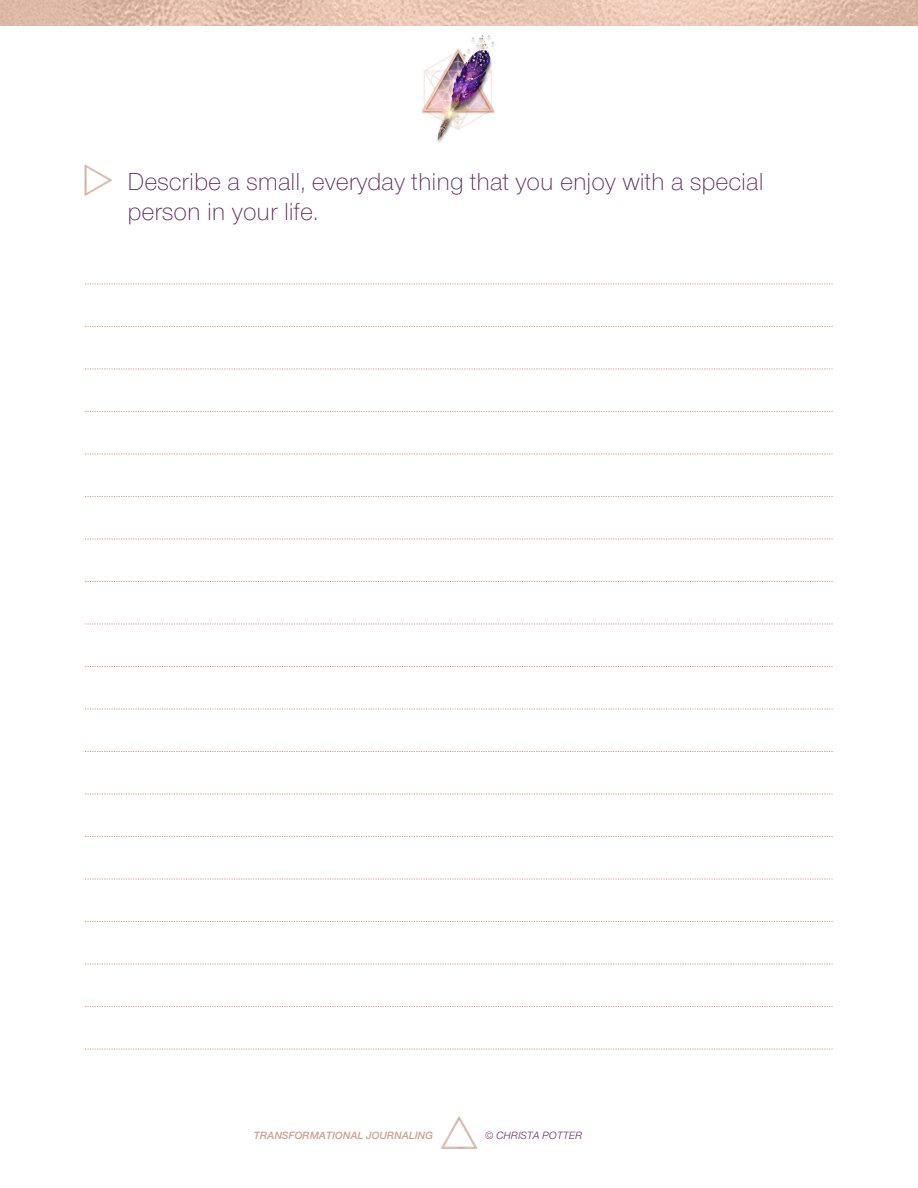
<style>
.page{position:relative;width:918px;height:1188px;background:#fff}
.page>*{position:absolute;margin:0;border:0;box-sizing:border-box;transform-origin:0 0}
.Subtitle{font:300 25.5px/30px "Helvetica 2";color:#61275e}
.t1{font:italic 600 10.95px "Helvetica 2";color:#cf9e8c}
.t2{font:italic 10.95px "Helvetica 2";color:#61275e}
</style>
<div class="page">
<img style="left:441px;top:1116px;width:37px;height:33px">
<img style="left:0;top:0;width:918px;height:26px">
<img style="left:407px;top:25px;width:104px;height:118px">
<svg style="left:85px;top:284px;width:748px;height:1px"></svg>
<svg style="left:85px;top:326px;width:748px;height:1px"></svg>
<svg style="left:85px;top:369px;width:748px;height:1px"></svg>
<svg style="left:85px;top:411px;width:748px;height:1px"></svg>
<svg style="left:85px;top:454px;width:748px;height:1px"></svg>
<svg style="left:85px;top:496px;width:748px;height:1px"></svg>
<svg style="left:85px;top:539px;width:748px;height:1px"></svg>
<svg style="left:85px;top:581px;width:748px;height:1px"></svg>
<svg style="left:85px;top:624px;width:748px;height:1px"></svg>
<svg style="left:85px;top:666px;width:748px;height:1px"></svg>
<svg style="left:85px;top:709px;width:748px;height:1px"></svg>
<svg style="left:85px;top:751px;width:748px;height:1px"></svg>
<svg style="left:85px;top:794px;width:748px;height:1px"></svg>
<svg style="left:85px;top:836px;width:748px;height:1px"></svg>
<svg style="left:85px;top:879px;width:748px;height:1px"></svg>
<svg style="left:85px;top:921px;width:748px;height:1px"></svg>
<svg style="left:85px;top:964px;width:748px;height:1px"></svg>
<svg style="left:85px;top:1006px;width:748px;height:1px"></svg>
<svg style="left:85px;top:1049px;width:748px;height:1px"></svg>
<img style="left:84px;top:164px;width:28px;height:32px">
<p class="Subtitle" style="left:128px;top:166px;width:638px">Describe a small, everyday thing that you enjoy with a special person in your life.</p>
<p class="t1" style="left:254px;top:1129px;width:181px">TRANSFORMATIONAL JOURNALING</p>
<p class="t2" style="left:485px;top:1129px;width:99px">© CHRISTA POTTER</p>
</div>
